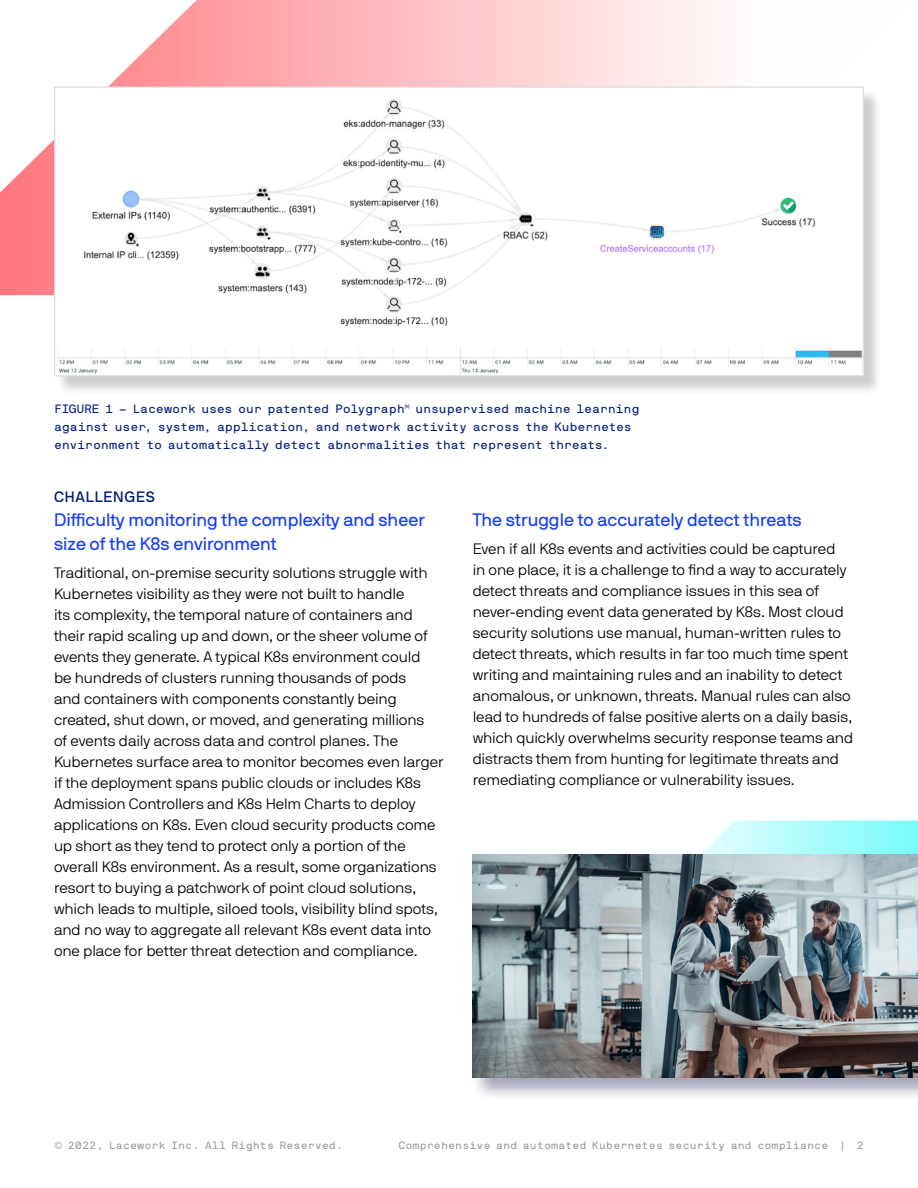
<style>
.page{position:relative;width:918px;height:1188px;background:#fff}
.page>*{position:absolute;margin:0;border:0;box-sizing:border-box;transform-origin:0 0}
.t1{font:18px/24px "NB International Pro Reg";color:#1540f3}
.Body{font:15px/21px "NB International Pro Lig";letter-spacing:-.005em;color:#000}
.t2{font:15px "NB International Pro Med";letter-spacing:.05em;color:#001d7a}
.Figure_Captions{font:12px/18px "NB International Pro Mono";letter-spacing:-.03em;color:#001d7a}
.t3{font:10.5px "NB International Pro Mono";color:#999}
.s1{font-family:"NB International Pro Reg"}
</style>
<div class="page">
<svg style="left:0;top:0;width:710px;height:295px"></svg>
<div style="left:56px;top:89px;width:827px;height:306px;background:#000;opacity:.2"></div>
<img style="left:56px;top:88px;width:806px;height:286px">
<svg style="left:702px;top:820px;width:216px;height:33px;background:#b1fcfc"></svg>
<div style="left:471px;top:853px;width:447px;height:249px;background:#01023b;opacity:.35"></div>
<img style="left:472px;top:854px;width:446px;height:224px">
<p class="Figure_Captions" style="left:54px;top:400px;width:587px">FIGURE 1 - Lacework uses our patented Polygraph<sup>®</sup> unsupervised machine learning against user, system, application, and network activity across the Kubernetes environment to automatically detect abnormalities that represent threats.</p>
<h1 class="t2" style="left:54px;top:488px;width:102px">CHALLENGES</h1>
<h1 class="t1" style="left:54px;top:507px;width:373px">Difficulty monitoring the complexity and sheer size of the K8s environment</h1>
<p class="Body" style="left:54px;top:562px;width:391px">Traditional, on-premise security solutions struggle with Kubernetes visibility as they were not built to handle<br>its complexity, the temporal nature of containers and their rapid scaling up and down, or the sheer volume of events they generate. A typical K8s environment could<br>be hundreds of clusters running thousands of pods<br>and containers with components constantly being created, shut down, or moved, and generating millions<br>of events daily across data and control planes. The Kubernetes surface area to monitor becomes even larger if the deployment spans public clouds or includes K8s Admission Controllers and K8s Helm Charts to deploy applications on K8s. Even cloud security products come up short as they tend to protect only a portion of the overall K8s environment. As a result, some organizations resort to buying a patchwork of point cloud solutions, which leads to multiple, siloed tools, visibility blind spots, and no way to aggregate all relevant K8s event data into one place for better threat detection and compliance.</p>
<h1 class="t1" style="left:473px;top:508px;width:331px">The struggle to accurately detect threats</h1>
<p class="Body" style="left:473px;top:538px;width:382px">Even if all K8s events and activities could be captured<br>in one place, it is a challenge to find a way to accurately detect threats and compliance issues in this sea of never-ending event data generated by K8s. Most cloud security solutions use manual, human-written rules to detect threats, which results in far too much time spent writing and maintaining rules and an inability to detect anomalous, or unknown, threats. Manual rules can also lead to hundreds of false positive alerts on a daily basis, which quickly overwhelms security response teams and distracts them from hunting for legitimate threats and remediating compliance or vulnerability issues.</p>
<p class="t3" style="left:54px;top:1139px;width:291px"><span class="s1">©</span> 2022, Lacework Inc. All Rights Reserved.</p>
<p class="t3" style="left:398px;top:1139px;width:467px">Comprehensive and automated Kubernetes security and compliance | 2</p>
</div>
